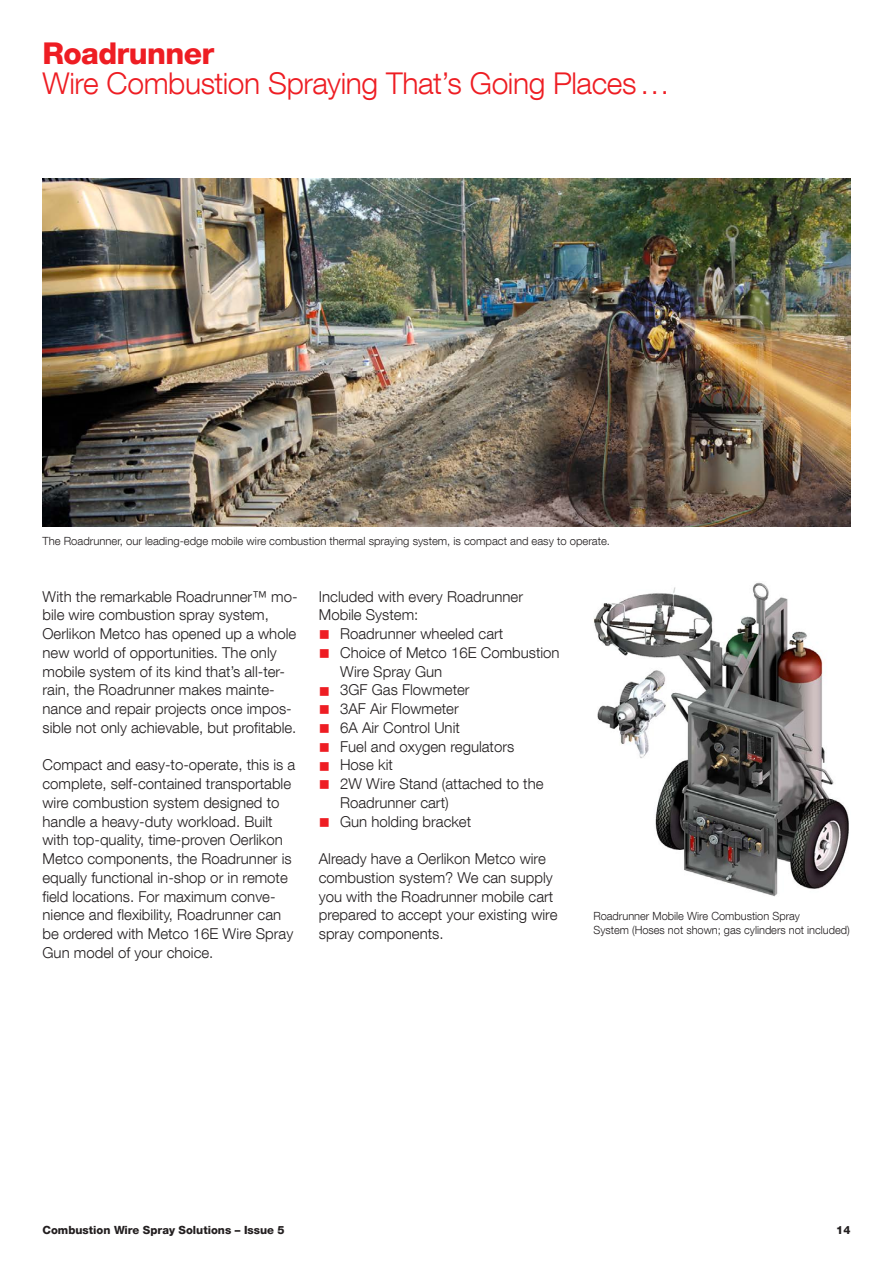
<style>
.page{position:relative;width:893px;height:1263px;background:#fff}
.page>*{position:absolute;margin:0;border:0;box-sizing:border-box;transform-origin:0 0}
.t1{font:300 30px "Helvetica Neue LT Com";letter-spacing:-.015em;color:#ee1d23}
.t2{font:800 30px "Helvetica Neue LT Com";letter-spacing:-.02em;color:#ee1d23}
.t3{font:300 15px/18.8px "Helvetica Neue LT Com";color:#231f20}
.t4{font:300 11.25px/13.2px "Helvetica Neue LT Com";color:#231f20}
.t5{font:800 11.25px "Helvetica Neue LT Com";color:#231f20}
.s1{color:#ee1d23}
</style>
<div class="page">
<img style="left:43px;top:178px;width:807px;height:349px">
<img style="left:593px;top:582px;width:256px;height:314px">
<h1 class="t2" style="left:43px;top:35px;width:173px">Roadrunner</h1>
<h1 class="t1" style="left:43px;top:65px;width:629px">Wire Combustion Spraying That’s Going Places…</h1>
<p class="t4" style="left:43px;top:534px;width:569px">The Roadrunner, our leading-edge mobile wire combustion thermal spraying system, is compact and easy to operate.</p>
<p class="t3" style="left:43px;top:587px;width:257px">With the remarkable Roadrunner™ mo&shy;bile wire combustion spray system, Oerlikon Metco has opened up a whole new world of opportunities. The only mobile system of its kind that’s all-ter&shy;rain, the Roadrunner makes mainte&shy;nance and repair projects once impos&shy;sible not only achievable, but profitable.</p>
<p class="t3" style="left:43px;top:755px;width:254px">Compact and easy-to-operate, this is a complete, self-contained transportable wire combustion system designed to handle a heavy-duty workload. Built with top-quality, time-proven Oerlikon Metco components, the Roadrunner is equally functional in-shop or in remote field locations. For maximum conve&shy;nience and flexibility, Roadrunner can be ordered with Metco 16E Wire Spray Gun model of your choice.</p>
<p class="t3" style="left:319px;top:587px;width:206px">Included with every Roadrunner<br>Mobile System:</p>
<p class="t3" style="left:319px;top:624px;width:186px"><span class="s1">■</span> Roadrunner wheeled cart</p>
<p class="t3" style="left:340px;top:643px;width:221px;text-indent:-21px"><span class="s1">■</span> Choice of Metco 16E Combustion<br>Wire Spray Gun</p>
<p class="t3" style="left:319px;top:680px;width:152px"><span class="s1">■</span> 3GF Gas Flowmeter</p>
<p class="t3" style="left:319px;top:699px;width:141px"><span class="s1">■</span> 3AF Air Flowmeter</p>
<p class="t3" style="left:319px;top:718px;width:143px"><span class="s1">■</span> 6A Air Control Unit</p>
<p class="t3" style="left:319px;top:737px;width:197px"><span class="s1">■</span> Fuel and oxygen regulators</p>
<p class="t3" style="left:319px;top:755px;width:76px"><span class="s1">■</span> Hose kit</p>
<p class="t3" style="left:340px;top:774px;width:205px;text-indent:-21px"><span class="s1">■</span> 2W Wire Stand (attached to the<br>Roadrunner cart)</p>
<p class="t3" style="left:319px;top:812px;width:154px"><span class="s1">■</span> Gun holding bracket</p>
<p class="t3" style="left:319px;top:849px;width:240px">Already have a Oerlikon Metco wire combustion system? We can supply you with the Roadrunner mobile cart prepared to accept your existing wire spray components.</p>
<p class="t4" style="left:593px;top:909px;width:258px">Roadrunner Mobile Wire Combustion Spray<br>System (Hoses not shown; gas cylinders not included)</p>
<p class="t5" style="left:43px;top:1223px;width:244px">Combustion Wire Spray Solutions – Issue 5</p>
<p class="t5" style="left:836px;top:1223px;width:16px">14</p>
</div>
